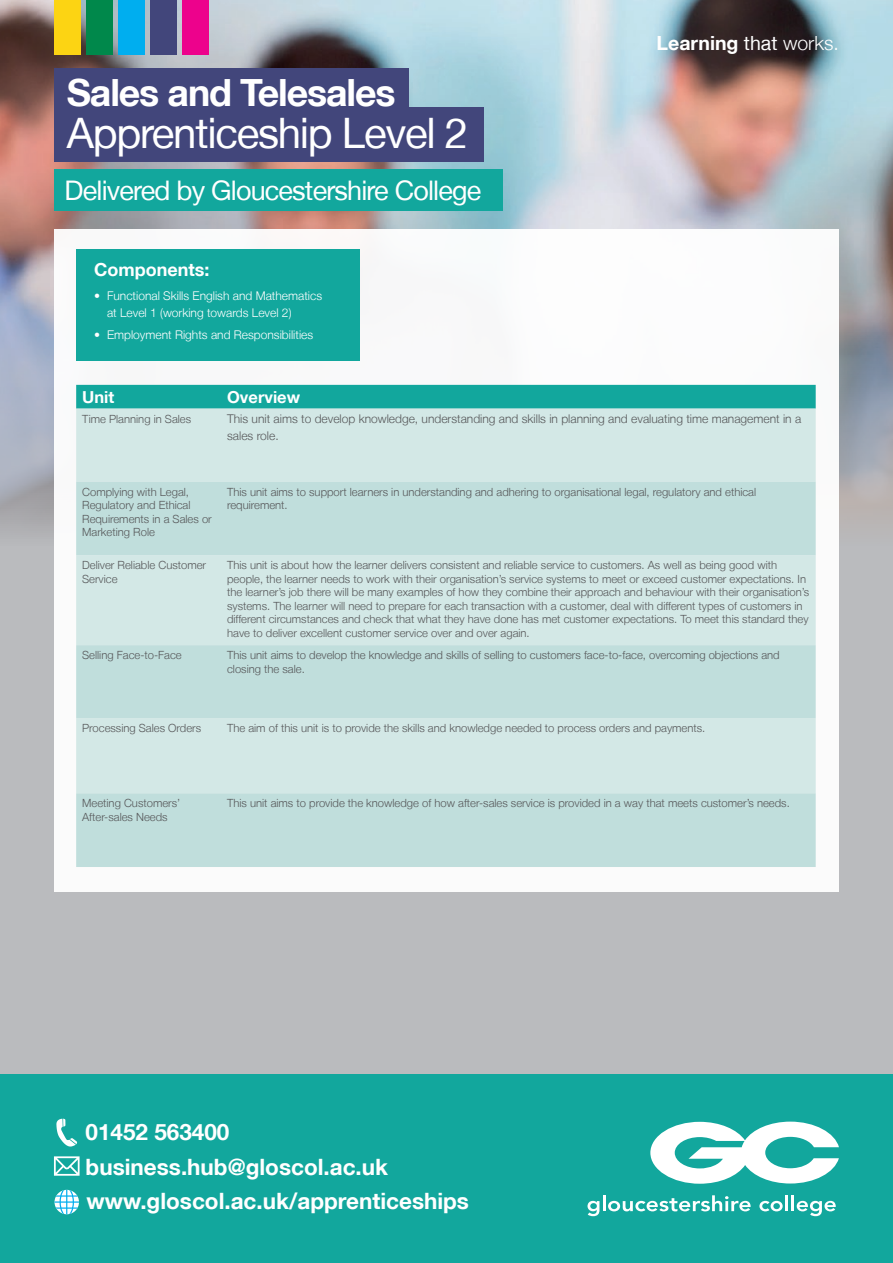
<style>
.page{position:relative;width:893px;height:1263px;background:#fff}
.page>*{position:absolute;margin:0;border:0;box-sizing:border-box;transform-origin:0 0}
.t1{font:42px "Helvetica Neue LT";letter-spacing:-.03em;color:#fff}
.t2{font:700 37.5px "Helvetica Neue LT";letter-spacing:-.03em;color:#fff}
.t3{font:27px "Helvetica Neue LT";letter-spacing:-.03em;color:#fff}
.t4{font:700 22.5px/34.5px "Helvetica Neue LT";color:#fff}
.t5{font:700 19.5px "Helvetica Neue LT";color:#fff}
.t6{font:700 18px "Helvetica Neue LT";color:#fff}
.t7{font:700 16.5px "Helvetica Neue LT";color:#fff}
.t8{font:300 12px/16.5px "Helvetica Neue LT";color:#fff}
.t9{font:300 12px/16.5px "Helvetica Neue LT";color:#57585a}
.t10{font:300 11.25px/13.5px "Helvetica Neue LT";color:#57585a}
.s1{font-weight:400}
.s2{font-weight:300}
</style>
<div class="page">
<div style="left:0;top:230px;width:893px;height:845px;background:#babbbe"></div>
<img style="left:0;top:0;width:893px;height:533px">
<div style="left:54px;top:0;width:26px;height:54px;background:#fcd413"></div>
<div style="left:86px;top:0;width:26px;height:54px;background:#00884b"></div>
<div style="left:118px;top:0;width:26px;height:54px;background:#00aeef"></div>
<div style="left:150px;top:0;width:26px;height:54px;background:#42467b"></div>
<div style="left:182px;top:0;width:26px;height:54px;background:#ed028c"></div>
<div style="left:54px;top:229px;width:785px;height:663px;background:#fff"></div>
<div style="left:54px;top:170px;width:449px;height:41px;background:#12a79d"></div>
<div style="left:76px;top:385px;width:740px;height:24px;background:#12a79d"></div>
<div style="left:76px;top:409px;width:740px;height:73px;background:#d3e8e6"></div>
<svg style="left:76px;top:482px;width:740px;height:385px;background:#c8e2e0"></svg>
<div style="left:0;top:1075px;width:893px;height:188px;background:#12a79d"></div>
<svg style="left:650px;top:1121px;width:189px;height:63px"></svg>
<svg style="left:587px;top:1195px;width:164px;height:21px"></svg>
<svg style="left:759px;top:1201px;width:24px;height:10px"></svg>
<hr style="left:785px;top:1195px;width:3px;height:16px;background:#fff">
<hr style="left:791px;top:1195px;width:3px;height:16px;background:#fff">
<svg style="left:797px;top:1201px;width:39px;height:15px"></svg>
<svg style="left:55px;top:1190px;width:24px;height:24px"></svg>
<svg style="left:54px;top:1119px;width:26px;height:57px"></svg>
<div style="left:76px;top:249px;width:283px;height:112px;background:#12a79d"></div>
<div style="left:54px;top:107px;width:429px;height:55px;background:#42467b"></div>
<div style="left:54px;top:68px;width:354px;height:45px;background:#42467b"></div>
<h2 class="t2" style="left:67px;top:70px;width:330px">Sales and Telesales</h2>
<h1 class="t1" style="left:67px;top:108px;width:403px">Apprenticeship Level 2</h1>
<h3 class="t3" style="left:65px;top:174px;width:418px">Delivered by Gloucestershire College</h3>
<h3 class="t6" style="left:94px;top:259px;width:117px">Components:</h3>
<p class="t8" style="left:107px;top:288px;width:217px;text-indent:-13px">• Functional Skills English and Mathematics at Level 1 (working towards Level 2)</p>
<p class="t8" style="left:94px;top:327px;width:220px">• Employment Rights and Responsibilities</p>
<h3 class="t5" style="left:657px;top:31px;width:184px">Learning <span class="s1">that</span> <span class="s2">works.</span></h3>
<h3 class="t7" style="left:82px;top:386px;width:34px">Unit</h3>
<h3 class="t7" style="left:227px;top:386px;width:75px">Overview</h3>
<p class="t10" style="left:82px;top:412px;width:111px">Time Planning in Sales</p>
<p class="t9" style="left:227px;top:410px;width:576px">This unit aims to develop knowledge, understanding and skills in planning and evaluating time management in a sales role.</p>
<p class="t10" style="left:82px;top:485px;width:131px">Complying with Legal,<br>Regulatory and Ethical<br>Requirements in a Sales or<br>Marketing Role</p>
<p class="t10" style="left:227px;top:485px;width:531px">This unit aims to support learners in understanding and adhering to organisational legal, regulatory and ethical requirement.</p>
<p class="t10" style="left:82px;top:558px;width:125px">Deliver Reliable Customer<br>Service</p>
<p class="t10" style="left:227px;top:558px;width:584px">This unit is about how the learner delivers consistent and reliable service to customers. As well as being good with people, the learner needs to work with their organisation’s service systems to meet or exceed customer expectations. In the learner’s job there will be many examples of how they combine their approach and behaviour with their organisation’s systems. The learner will need to prepare for each transaction with a customer, deal with different types of customers in different circumstances and check that what they have done has met customer expectations. To meet this standard they have to deliver excellent customer service over and over again.</p>
<p class="t10" style="left:82px;top:648px;width:101px">Selling Face-to-Face</p>
<p class="t10" style="left:227px;top:648px;width:554px">This unit aims to develop the knowledge and skills of selling to customers face-to-face, overcoming objections and closing the sale.</p>
<p class="t10" style="left:82px;top:721px;width:121px">Processing Sales Orders</p>
<p class="t10" style="left:227px;top:721px;width:480px">The aim of this unit is to provide the skills and knowledge needed to process orders and payments.</p>
<p class="t10" style="left:82px;top:796px;width:100px">Meeting Customers’<br>After-sales Needs</p>
<p class="t10" style="left:227px;top:796px;width:564px">This unit aims to provide the knowledge of how after-sales service is provided in a way that meets customer’s needs.</p>
<h3 class="t4" style="left:86px;top:1114px;width:385px">01452 563400 business.hub@gloscol.ac.uk www.gloscol.ac.uk/apprenticeships</h3>
</div>
